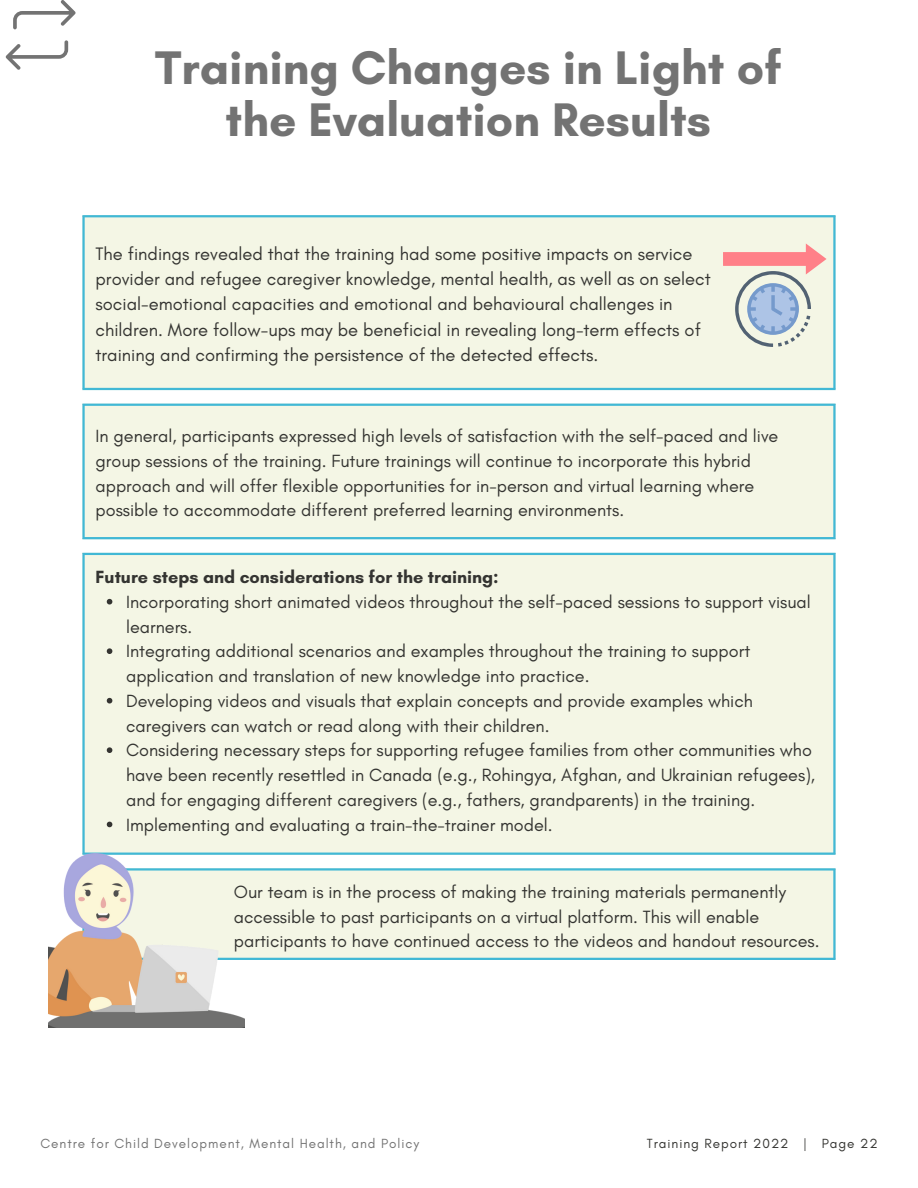
<style>
.page{position:relative;width:918px;height:1188px;background:#fff}
.page>*{position:absolute;margin:0;border:0;box-sizing:border-box;transform-origin:0 0}
.t1{font:700 48px/51.8px "Glacial Indifference";color:#737373;text-align:center}
.t2{font:18.3px/25.2px "Glacial Indifference";color:#343431}
.t3{font:18px/24.8px "Glacial Indifference";color:#343431}
.t4{font:700 18px "Glacial Indifference";color:#343431}
.t5{font:13.5px "Glacial Indifference";letter-spacing:.07em;color:#737373}
.t6{font:13.5px "Glacial Indifference";letter-spacing:.07em;color:#343431}
</style>
<div class="page">
<div style="left:82px;top:217px;width:754px;height:741px;background:#f4f6e5"></div>
<hr style="left:82px;top:217px;width:3px;height:171px;background:#41b8d5">
<hr style="left:833px;top:217px;width:3px;height:171px;background:#41b8d5">
<hr style="left:82px;top:215px;width:754px;height:2px;background:#41b8d5">
<hr style="left:82px;top:388px;width:754px;height:2px;background:#41b8d5">
<hr style="left:82px;top:406px;width:3px;height:131px;background:#41b8d5">
<hr style="left:833px;top:406px;width:3px;height:131px;background:#41b8d5">
<hr style="left:82px;top:404px;width:754px;height:2px;background:#41b8d5">
<hr style="left:82px;top:537px;width:754px;height:2px;background:#41b8d5">
<hr style="left:82px;top:555px;width:3px;height:298px;background:#41b8d5">
<hr style="left:833px;top:555px;width:3px;height:298px;background:#41b8d5">
<hr style="left:82px;top:553px;width:754px;height:2px;background:#41b8d5">
<hr style="left:82px;top:853px;width:754px;height:2px;background:#41b8d5">
<hr style="left:833px;top:871px;width:3px;height:87px;background:#41b8d5">
<hr style="left:82px;top:868px;width:754px;height:3px;background:#41b8d5">
<hr style="left:82px;top:958px;width:754px;height:2px;background:#41b8d5">
<svg style="left:6px;top:0;width:70px;height:70px"></svg>
<img style="left:48px;top:854px;width:196px;height:173px">
<svg style="left:723px;top:243px;width:104px;height:104px;background:#d9d0cf"></svg>
<svg style="left:107px;top:599px;width:5px;height:6px"></svg>
<svg style="left:107px;top:648px;width:5px;height:6px"></svg>
<svg style="left:107px;top:698px;width:5px;height:6px"></svg>
<svg style="left:107px;top:747px;width:5px;height:6px"></svg>
<svg style="left:107px;top:822px;width:5px;height:5px"></svg>
<h1 class="t1" style="left:155px;top:41px;width:628px">Training Changes in Light of the Evaluation Results</h1>
<p class="t2" style="left:96px;top:241px;width:617px">The findings revealed that the training had some positive impacts on service provider and refugee caregiver knowledge, mental health, as well as on select social-emotional capacities and emotional and behavioural challenges in children. More follow-ups may be beneficial in revealing long-term effects of training and confirming the persistence of the detected effects.</p>
<p class="t3" style="left:96px;top:423px;width:684px">In general, participants expressed high levels of satisfaction with the self-paced and live group sessions of the training. Future trainings will continue to incorporate this hybrid approach and will offer flexible opportunities for in-person and virtual learning where possible to accommodate different preferred learning environments.</p>
<p class="t4" style="left:96px;top:566px;width:405px">Future steps and considerations for the training:</p>
<p class="t3" style="left:126px;top:589px;width:690px">Incorporating short animated videos throughout the self-paced sessions to support visual learners.<br>Integrating additional scenarios and examples throughout the training to support application and translation of new knowledge into practice.<br>Developing videos and visuals that explain concepts and provide examples which caregivers can watch or read along with their children.<br>Considering necessary steps for supporting refugee families from other communities who have been recently resettled in Canada (e.g., Rohingya, Afghan, and Ukrainian refugees), and for engaging different caregivers (e.g., fathers, grandparents) in the training.<br>Implementing and evaluating a train-the-trainer model.</p>
<p class="t3" style="left:234px;top:879px;width:587px">Our team is in the process of making the training materials permanently accessible to past participants on a virtual platform. This will enable participants to have continued access to the videos and handout resources.</p>
<p class="t5" style="left:40px;top:1135px;width:380px">Centre for Child Development, Mental Health, and Policy</p>
<p class="t6" style="left:647px;top:1135px;width:232px">Training Report 2022 | Page 22</p>
</div>
